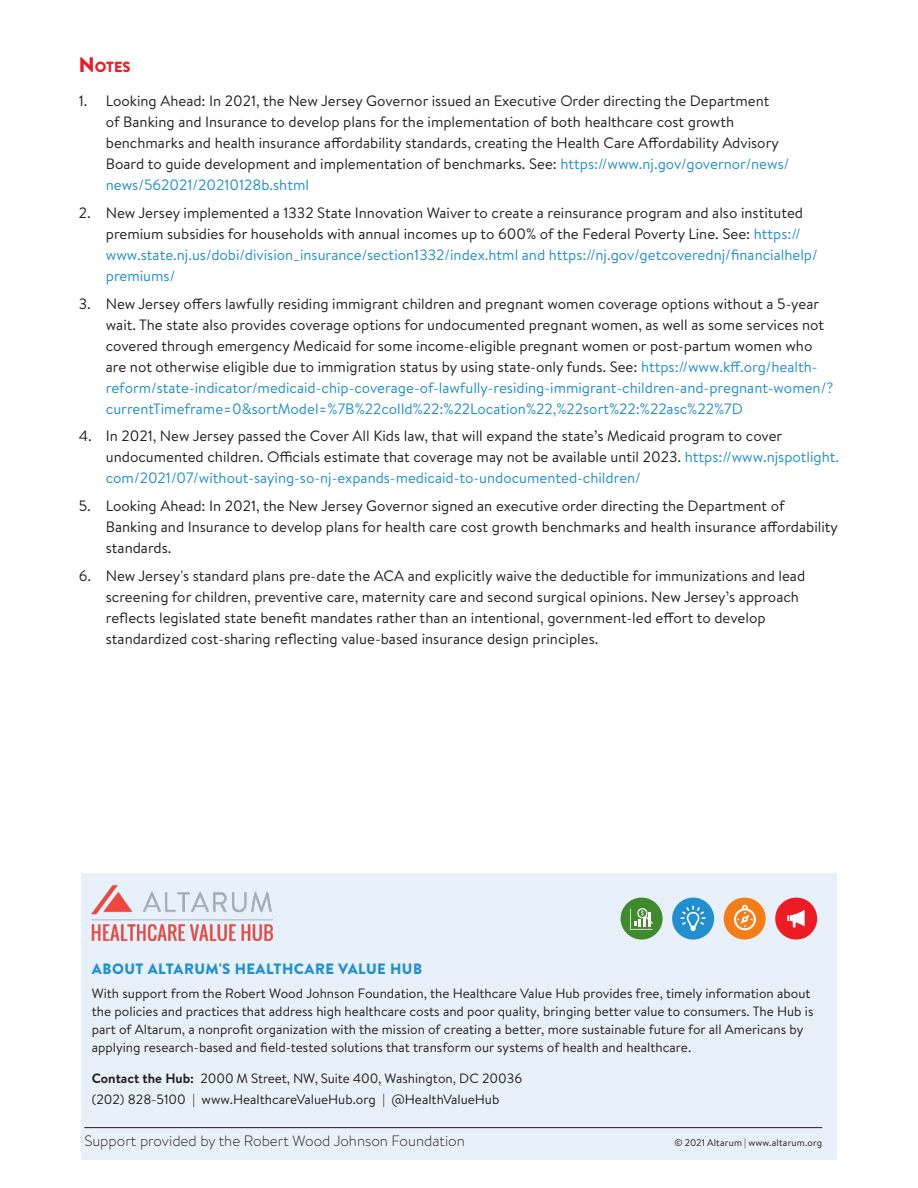
<style>
.page{position:relative;width:918px;height:1188px;background:#fff}
.page>*{position:absolute;margin:0;border:0;box-sizing:border-box;transform-origin:0 0}
.Notes{font:15px/21px "Brandon Text";color:#231f20}
.t1{font:300 15px "Brandon Text";color:#231f20}
.t2{font:900 15px "Brandon Text";letter-spacing:.03em;color:#218fcf}
.Sub_Head{font:900 14.7px "Brandon Text";color:#ed1c24}
.body{font:13.5px/18px "Brandon Text";color:#231f20}
.t3{font:9.75px "Brandon Text";letter-spacing:.015em;color:#231f20}
.s1{font-size:21px}
.s2{color:#218fcf}
.s3{font-weight:700}
</style>
<div class="page">
<div style="left:81px;top:873px;width:756px;height:287px;background:#e8f0f9"></div>
<div style="left:724px;top:898px;width:42px;height:42px;background:#f57d17;border-radius:50%"></div>
<svg style="left:734px;top:905px;width:22px;height:25px"></svg>
<div style="left:672px;top:898px;width:42px;height:42px;background:#218fcf;border-radius:50%"></div>
<svg style="left:680px;top:906px;width:26px;height:25px"></svg>
<div style="left:775px;top:898px;width:42px;height:42px;background:#ed1c24;border-radius:50%"></div>
<svg style="left:787px;top:910px;width:18px;height:17px"></svg>
<div style="left:621px;top:898px;width:42px;height:42px;background:#408a2e;border-radius:50%"></div>
<svg style="left:630px;top:908px;width:23px;height:22px"></svg>
<img style="left:92px;top:886px;width:180px;height:55px">
<hr style="left:84px;top:1127px;width:738px;height:1px;background:#231f20">
<p class="Sub_Head" style="left:79px;top:56px;width:52px"><span class="s1">N</span>OTES</p>
<p class="Notes" style="left:106px;top:90px;width:685px;text-indent:-27px">1. Looking Ahead: In 2021, the New Jersey Governor issued an Executive Order directing the Department<br>of Banking and Insurance to develop plans for the implementation of both healthcare cost growth benchmarks and health insurance affordability standards, creating the Health Care Affordability Advisory Board to guide development and implementation of benchmarks. See: <span class="s2">https://www.nj.gov/governor/news/ news/562021/20210128b.shtml</span></p>
<p class="Notes" style="left:106px;top:202px;width:713px;text-indent:-27px">2. New Jersey implemented a 1332 State Innovation Waiver to create a reinsurance program and also instituted premium subsidies for households with annual incomes up to 600% of the Federal Poverty Line. See: <span class="s2">https:// www.state.nj.us/dobi/division_insurance/section1332/index.html and https://nj.gov/getcoverednj/financialhelp/ premiums/</span></p>
<p class="Notes" style="left:106px;top:292px;width:729px;text-indent:-27px">3. New Jersey offers lawfully residing immigrant children and pregnant women coverage options without a 5-year wait. The state also provides coverage options for undocumented pregnant women, as well as some services not covered through emergency Medicaid for some income-eligible pregnant women or post-partum women who are not otherwise eligible due to immigration status by using state-only funds. See: <span class="s2">https://www.kff.org/health&shy;reform/state-indicator/medicaid-chip-coverage-of-lawfully-residing-immigrant-children-and-pregnant-women/? currentTimeframe=0&amp;sortModel=%7B%22colId%22:%22Location%22,%22sort%22:%22asc%22%7D</span></p>
<p class="Notes" style="left:106px;top:425px;width:735px;text-indent:-27px">4. In 2021, New Jersey passed the Cover All Kids law, that will expand the state’s Medicaid program to cover undocumented children. Officials estimate that coverage may not be available until 2023. <span class="s2">https://www.njspotlight. com/2021/07/without-saying-so-nj-expands-medicaid-to-undocumented-children/</span></p>
<p class="Notes" style="left:106px;top:495px;width:734px;text-indent:-27px">5. Looking Ahead: In 2021, the New Jersey Governor signed an executive order directing the Department of<br>Banking and Insurance to develop plans for health care cost growth benchmarks and health insurance affordability standards.</p>
<p class="Notes" style="left:106px;top:565px;width:701px;text-indent:-27px">6. New Jersey's standard plans pre-date the ACA and explicitly waive the deductible for immunizations and lead screening for children, preventive care, maternity care and second surgical opinions. New Jersey’s approach reflects legislated state benefit mandates rather than an intentional, government-led effort to develop standardized cost-sharing reflecting value-based insurance design principles.</p>
<p class="t2" style="left:92px;top:958px;width:332px">ABOUT ALTARUM'S HEALTHCARE VALUE HUB</p>
<p class="body" style="left:92px;top:984px;width:723px">With support from the Robert Wood Johnson Foundation, the Healthcare Value Hub provides free, timely information about the policies and practices that address high healthcare costs and poor quality, bringing better value to consumers. The Hub is part of Altarum, a nonprofit organization with the mission of creating a better, more sustainable future for all Americans by applying research-based and field-tested solutions that transform our systems of health and healthcare.</p>
<p class="body" style="left:92px;top:1068px;width:432px;line-height:21px"><span class="s3">Contact the Hub:</span> 2000 M Street, NW, Suite 400, Washington, DC 20036 (202) 828-5100 | www.HealthcareValueHub.org | @HealthValueHub</p>
<p class="t1" style="left:84px;top:1131px;width:382px">Support provided by the Robert Wood Johnson Foundation</p>
<p class="t3" style="left:674px;top:1136px;width:149px">© 2021 Altarum | www.altarum.org</p>
</div>
